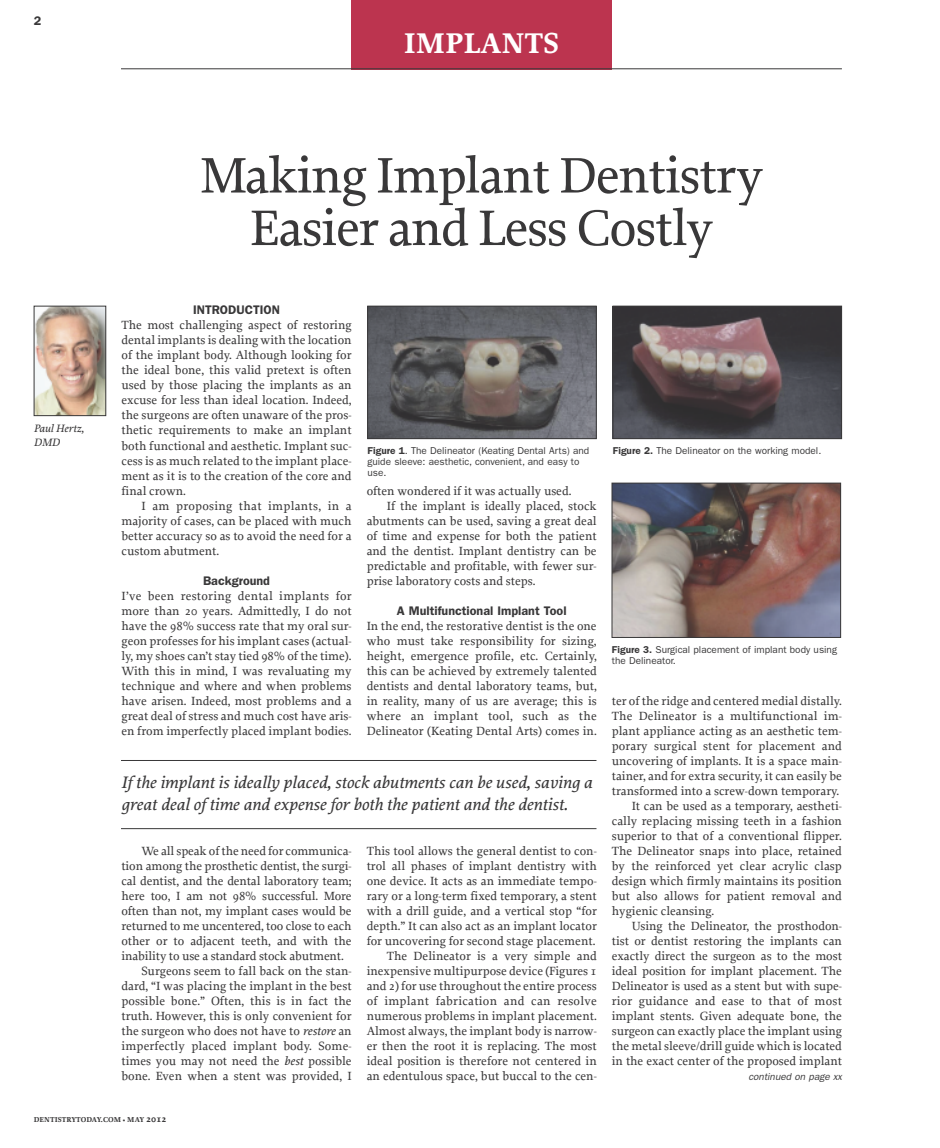
<style>
.page{position:relative;width:940px;height:1148px;background:#fff}
.page>*{position:absolute;margin:0;border:0;box-sizing:border-box;transform-origin:0 0}
.t1{font:500 52.5px/52.5px "Proforma";letter-spacing:-.025em;color:#393839;text-align:center}
.t2{font:700 30px "Proforma";color:#fff}
.t3{font:italic 500 17.5px/22.5px "Proforma";color:#393839}
.t4{font:500 12.5px/15px "Proforma";color:#393839;text-align:justify}
.t5{font:600 12.5px "Franklin Gothic";color:#393839}
.t6{font:italic 500 11.25px/13.8px "Proforma";color:#393839}
.t7{font:10px/11.2px "Franklin Gothic";color:#393839}
.t8{font:italic 10px "Franklin Gothic";color:#393839}
.t9{font:700 7.5px "Proforma";letter-spacing:.01em;color:#393839}
.s1{font-weight:600}
.s2{font-style:italic}
.s3{font-size:10px}
</style>
<div class="page">
<hr style="left:121px;top:760px;width:475px;height:1px;background:#393839">
<hr style="left:121px;top:828px;width:475px;height:1px;background:#393839">
<img style="left:36px;top:308px;width:68px;height:106px">
<div style="left:34px;top:306px;width:72px;height:110px;border:1px solid #393839"></div>
<img style="left:369px;top:308px;width:225px;height:129px">
<div style="left:367px;top:306px;width:229px;height:133px;border:1px solid #393839"></div>
<img style="left:614px;top:308px;width:225px;height:129px">
<div style="left:612px;top:306px;width:229px;height:133px;border:1px solid #393839"></div>
<img style="left:613px;top:485px;width:225px;height:150px">
<div style="left:611px;top:483px;width:229px;height:154px;border:1px solid #393839"></div>
<div style="left:351px;top:0;width:260px;height:69px;background:#bc344f"></div>
<hr style="left:121px;top:68px;width:720px;height:1px;background:#393839">
<p class="t5" style="left:34px;top:17px;width:9px">2</p>
<h2 class="t2" style="left:403px;top:25px;width:157px">IMPLANTS</h2>
<p class="t6" style="left:34px;top:421px;width:52px">Paul Hertz,<br>DMD</p>
<h1 class="t1" style="left:200px;top:148px;width:565px">Making Implant Dentistry<br>Easier and Less Costly</h1>
<p class="t5" style="left:193px;top:306px;width:88px">INTRODUCTION</p>
<p class="t4" style="left:121px;top:317px;width:232px">The most challenging aspect of restoring dental implants is dealing with the location of the implant body. Although looking for the ideal bone, this valid pretext is often used by those placing the implants as an excuse for less than ideal location. Indeed, the surgeons are often unaware of the pros&shy;thetic requirements to make an implant both functional and aesthetic. Implant suc&shy;cess is as much related to the implant place&shy;ment as it is to the creation of the core and final crown.</p>
<p class="t4" style="left:121px;top:497px;width:232px;text-indent:20px">I am proposing that implants, in a majority of cases, can be placed with much better accuracy so as to avoid the need for a custom abutment.</p>
<p class="t5" style="left:203px;top:576px;width:68px">Background</p>
<p class="t4" style="left:121px;top:587px;width:232px">I’ve been restoring dental implants for more than 20 years. Admittedly, I do not have the 98% success rate that my oral sur&shy;geon professes for his implant cases (actual&shy;ly, my shoes can’t stay tied 98% of the time).<br>With this in mind, I was revaluating my technique and where and when problems have arisen. Indeed, most problems and a great deal of stress and much cost have aris&shy;en from imperfectly placed implant bodies.</p>
<p class="t7" style="left:367px;top:445px;width:223px"><span class="s1">Figure 1</span>. The Delineator (Keating Dental Arts) and guide sleeve: aesthetic, convenient, and easy to use.</p>
<p class="t7" style="left:612px;top:445px;width:210px"><span class="s1">Figure 2.</span> The Delineator on the working model.</p>
<p class="t4" style="left:366px;top:482px;width:206px">often wondered if it was actually used.</p>
<p class="t4" style="left:386px;top:497px;width:211px">If the implant is ideally placed, stock</p>
<p class="t4" style="left:366px;top:512px;width:231px">abutments can be used, saving a great deal</p>
<p class="t4" style="left:366px;top:527px;width:231px">of time and expense for both the patient</p>
<p class="t4" style="left:366px;top:542px;width:231px">and the dentist. Implant dentistry can be</p>
<p class="t4" style="left:366px;top:557px;width:231px">predictable and profitable, with fewer sur-</p>
<p class="t4" style="left:366px;top:572px;width:170px">prise laboratory costs and steps.</p>
<p class="t5" style="left:396px;top:606px;width:171px">A Multifunctional Implant Tool</p>
<p class="t4" style="left:366px;top:617px;width:232px">In the end, the restorative dentist is the one who must take responsibility for sizing, height, emergence profile, etc. Certainly, this can be achieved by extremely talented dentists and dental laboratory teams, but, in reality, many of us are average; this is where an implant tool, such as the Delineator (Keating Dental Arts) comes in.</p>
<p class="t7" style="left:611px;top:644px;width:227px"><span class="s1">Figure 3.</span> Surgical placement of implant body using the Delineator.</p>
<p class="t4" style="left:611px;top:692px;width:231px">ter of the ridge and centered medial distally.</p>
<p class="t4" style="left:611px;top:707px;width:232px">The Delineator is a multifunctional im-</p>
<p class="t4" style="left:611px;top:722px;width:232px">plant appliance acting as an aesthetic tem-</p>
<p class="t4" style="left:611px;top:737px;width:232px">porary surgical stent for placement and</p>
<p class="t4" style="left:611px;top:752px;width:232px">uncovering of implants. It is a space main-</p>
<p class="t4" style="left:611px;top:767px;width:232px">tainer, and for extra security, it can easily be</p>
<p class="t4" style="left:611px;top:782px;width:229px">transformed into a screw-down temporary.</p>
<p class="t4" style="left:631px;top:797px;width:211px">It can be used as a temporary, aestheti-</p>
<p class="t4" style="left:611px;top:812px;width:232px">cally replacing missing teeth in a fashion</p>
<p class="t4" style="left:611px;top:827px;width:231px">superior to that of a conventional flipper.</p>
<p class="t4" style="left:611px;top:842px;width:232px">The Delineator snaps into place, retained</p>
<p class="t4" style="left:611px;top:857px;width:232px">by the reinforced yet clear acrylic clasp</p>
<p class="t4" style="left:611px;top:872px;width:232px">design which firmly maintains its position</p>
<p class="t4" style="left:611px;top:887px;width:231px">but also allows for patient removal and</p>
<p class="t4" style="left:611px;top:902px;width:104px">hygienic cleansing.</p>
<p class="t4" style="left:631px;top:917px;width:211px">Using the Delineator, the prosthodon-</p>
<p class="t4" style="left:611px;top:932px;width:232px">tist or dentist restoring the implants can</p>
<p class="t4" style="left:611px;top:947px;width:232px">exactly direct the surgeon as to the most</p>
<p class="t4" style="left:611px;top:962px;width:232px">ideal position for implant placement. The</p>
<p class="t4" style="left:611px;top:977px;width:231px">Delineator is used as a stent but with supe-</p>
<p class="t4" style="left:611px;top:992px;width:232px">rior guidance and ease to that of most</p>
<p class="t4" style="left:611px;top:1007px;width:232px">implant stents. Given adequate bone, the</p>
<p class="t4" style="left:611px;top:1022px;width:232px">surgeon can exactly place the implant using</p>
<p class="t4" style="left:611px;top:1037px;width:232px">the metal sleeve/drill guide which is located</p>
<p class="t4" style="left:611px;top:1052px;width:232px">in the exact center of the proposed implant</p>
<h3 class="t3" style="left:121px;top:770px;width:473px">If the implant is ideally placed, stock abutments can be used, saving a great deal of time and expense for both the patient and the dentist.</h3>
<p class="t4" style="left:141px;top:842px;width:212px">We all speak of the need for communica-</p>
<p class="t4" style="left:121px;top:857px;width:232px">tion among the prosthetic dentist, the surgi-</p>
<p class="t4" style="left:121px;top:872px;width:232px">cal dentist, and the dental laboratory team;</p>
<p class="t4" style="left:121px;top:887px;width:232px">here too, I am not 98% successful. More</p>
<p class="t4" style="left:121px;top:902px;width:232px">often than not, my implant cases would be</p>
<p class="t4" style="left:121px;top:917px;width:232px">returned to me uncentered, too close to each</p>
<p class="t4" style="left:121px;top:932px;width:231px">other or to adjacent teeth, and with the</p>
<p class="t4" style="left:121px;top:947px;width:224px">inability to use a standard stock abutment.</p>
<p class="t4" style="left:141px;top:962px;width:211px">Surgeons seem to fall back on the stan-</p>
<p class="t4" style="left:121px;top:977px;width:232px">dard, “I was placing the implant in the best</p>
<p class="t4" style="left:121px;top:992px;width:232px">possible bone.” Often, this is in fact the</p>
<p class="t4" style="left:121px;top:1007px;width:232px">truth. However, this is only convenient for</p>
<p class="t4" style="left:121px;top:1022px;width:232px">the surgeon who does not have to <span class="s2">restore</span> an</p>
<p class="t4" style="left:121px;top:1037px;width:232px">imperfectly placed implant body. Some-</p>
<p class="t4" style="left:121px;top:1052px;width:232px">times you may not need the <span class="s2">best</span> possible</p>
<p class="t4" style="left:121px;top:1067px;width:232px">bone. Even when a stent was provided, I</p>
<p class="t4" style="left:366px;top:842px;width:232px;text-align:right">This tool allows the general dentist to con&shy;trol all phases of implant dentistry with one device. It acts as an immediate tempo&shy;rary or a long-term fixed temporary, a stent with a drill guide, and a vertical stop “for depth.” It can also act as an implant locator for uncovering for second stage placement.<br>The Delineator is a very simple and inexpensive multipurpose device (Figures 1 and 2) for use throughout the entire process of implant fabrication and can resolve numerous problems in implant placement.<br>Almost always, the implant body is narrow&shy;er then the root it is replacing. The most ideal position is therefore not centered in an edentulous space, but buccal to the cen-</p>
<p class="t8" style="left:748px;top:1072px;width:95px">continued on page xx</p>
<p class="t9" style="left:34px;top:1114px;width:134px">DENTISTRYTODAY.COM • MAY <span class="s3">2012</span></p>
</div>
